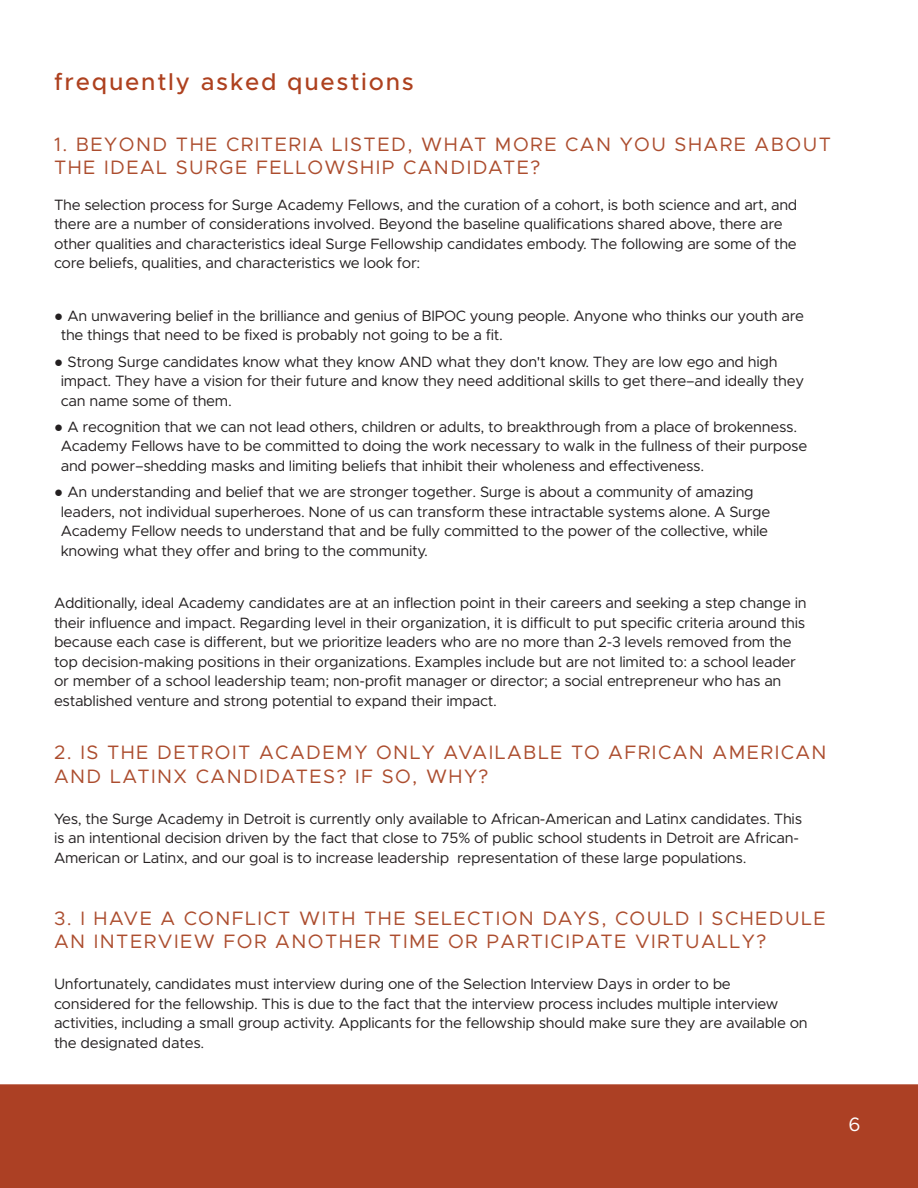
<style>
.page{position:relative;width:918px;height:1188px;background:#fff}
.page>*{position:absolute;margin:0;border:0;box-sizing:border-box;transform-origin:0 0}
.t1{font:500 24px "Metropolis";letter-spacing:.075em;color:#ae411f}
.t2{font:19.5px/23.4px "Metropolis";letter-spacing:.075em;color:#ac4d2e}
.large_call_out_new{font:19.5px "Metropolis";color:#fff}
.Body_Copy{font:15px/19.5px "Metropolis";letter-spacing:-.02em;color:#231f20}
.s1{font-family:"Arial"}
</style>
<div class="page">
<div style="left:0;top:1084px;width:918px;height:104px;background:#ac4024"></div>
<p class="t1" style="left:54px;top:67px;width:361px">frequently asked questions</p>
<p class="t2" style="left:54px;top:132px;width:779px">1. BEYOND THE CRITERIA LISTED, WHAT MORE CAN YOU SHARE ABOUT<br>THE IDEAL SURGE FELLOWSHIP CANDIDATE?</p>
<p class="Body_Copy" style="left:54px;top:195px;width:745px">The selection process for Surge Academy Fellows, and the curation of a cohort, is both science and art, and there are a number of considerations involved. Beyond the baseline qualifications shared above, there are other qualities and characteristics ideal Surge Fellowship candidates embody. The following are some of the core beliefs, qualities, and characteristics we look for:</p>
<p class="Body_Copy" style="left:61px;top:306px;width:745px;text-indent:-7px"><span class="s1">●</span> An unwavering belief in the brilliance and genius of BIPOC young people. Anyone who thinks our youth are the things that need to be fixed is probably not going to be a fit.</p>
<p class="Body_Copy" style="left:61px;top:352px;width:745px;text-indent:-7px"><span class="s1">●</span> Strong Surge candidates know what they know AND what they don't know. They are low ego and high impact. They have a vision for their future and know they need additional skills to get there–and ideally they can name some of them.</p>
<p class="Body_Copy" style="left:61px;top:417px;width:748px;text-indent:-7px"><span class="s1">●</span> A recognition that we can not lead others, children or adults, to breakthrough from a place of brokenness.<br>Academy Fellows have to be committed to doing the work necessary to walk in the fullness of their purpose and power–shedding masks and limiting beliefs that inhibit their wholeness and effectiveness.</p>
<p class="Body_Copy" style="left:61px;top:482px;width:711px;text-indent:-7px"><span class="s1">●</span> An understanding and belief that we are stronger together. Surge is about a community of amazing leaders, not individual superheroes. None of us can transform these intractable systems alone. A Surge Academy Fellow needs to understand that and be fully committed to the power of the collective, while knowing what they offer and bring to the community.</p>
<p class="Body_Copy" style="left:54px;top:593px;width:754px">Additionally, ideal Academy candidates are at an inflection point in their careers and seeking a step change in their influence and impact. Regarding level in their organization, it is difficult to put specific criteria around this because each case is different, but we prioritize leaders who are no more than 2-3 levels removed from the top decision-making positions in their organizations. Examples include but are not limited to: a school leader or member of a school leadership team; non-profit manager or director; a social entrepreneur who has an established venture and strong potential to expand their impact.</p>
<p class="t2" style="left:54px;top:741px;width:774px">2. IS THE DETROIT ACADEMY ONLY AVAILABLE TO AFRICAN AMERICAN<br>AND LATINX CANDIDATES? IF SO, WHY?</p>
<p class="Body_Copy" style="left:54px;top:809px;width:750px">Yes, the Surge Academy in Detroit is currently only available to African-American and Latinx candidates. This is an intentional decision driven by the fact that close to 75% of public school students in Detroit are African-<br>American or Latinx, and our goal is to increase leadership representation of these large populations.</p>
<p class="t2" style="left:54px;top:906px;width:773px">3. I HAVE A CONFLICT WITH THE SELECTION DAYS, COULD I SCHEDULE<br>AN INTERVIEW FOR ANOTHER TIME OR PARTICIPATE VIRTUALLY?</p>
<p class="Body_Copy" style="left:54px;top:974px;width:755px">Unfortunately, candidates must interview during one of the Selection Interview Days in order to be considered for the fellowship. This is due to the fact that the interview process includes multiple interview activities, including a small group activity. Applicants for the fellowship should make sure they are available on the designated dates.</p>
<p class="large_call_out_new" style="left:849px;top:1112px;width:14px">6</p>
</div>
